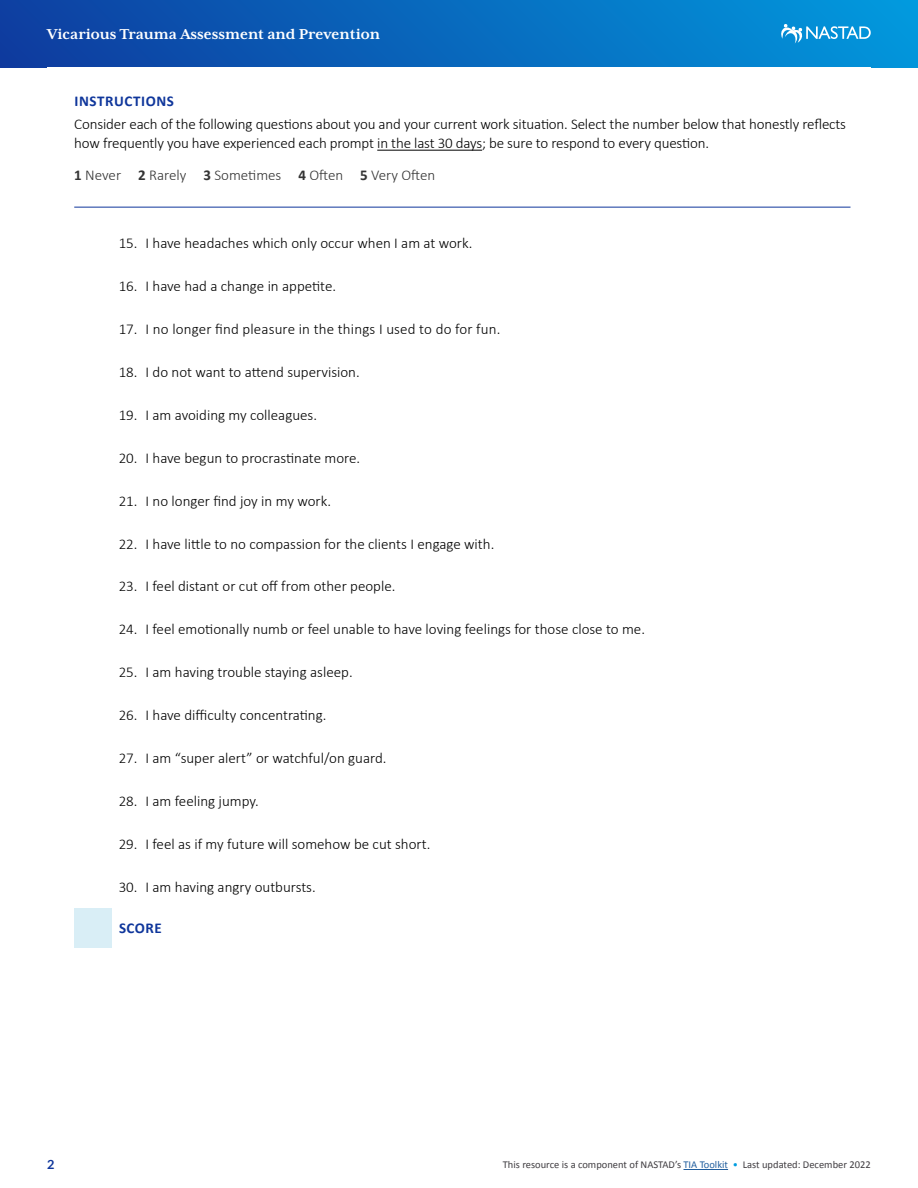
<style>
.page{position:relative;width:918px;height:1188px;background:#fff}
.page>*{position:absolute;margin:0;border:0;box-sizing:border-box;transform-origin:0 0}
.t1{font:700 16.5px "Mrs Eaves XL Serif OT";color:#fff}
.t2{font:300 15px/19.5px "Calibri";color:#000}
.t3{font:300 15px "Calibri";color:#343434}
.t4{font:700 15px "Calibri";letter-spacing:.04em;color:#0f369b}
.t5{font:700 12.75px "Lato";color:#0f369b}
.t6{font:10.5px "Calibri";color:#403d41}
.s1{font-weight:700}
.s2{color:#215e9e}
.s3{color:#019de0}
</style>
<div class="page">
<div style="left:0;top:0;width:918px;height:68px;background:linear-gradient(to right,#0e3c9f,#0298dc)"></div>
<hr style="left:684px;top:1169px;width:44px;height:1px;background:#215e9e">
<svg style="left:781px;top:24px;width:90px;height:20px"></svg>
<div style="left:74px;top:908px;width:38px;height:40px;background:#d9eef6"></div>
<hr style="left:377px;top:150px;width:105px;height:1px;background:#000">
<hr style="left:74px;top:207px;width:776px;height:1px;background:#0f369b">
<p class="t1" style="left:47px;top:25px;width:334px">Vicarious Trauma Assessment and Prevention</p>
<p class="t4" style="left:75px;top:90px;width:101px">INSTRUCTIONS</p>
<p class="t2" style="left:74px;top:114px;width:773px">Consider each of the following questions about you and your current work situation. Select the number below that honestly reflects how frequently you have experienced each prompt in the last 30 days; be sure to respond to every question.</p>
<p class="t3" style="left:74px;top:165px;width:363px"><span class="s1">1</span> Never <span class="s1">2</span> Rarely <span class="s1">3</span> Sometimes <span class="s1">4</span> Often <span class="s1">5</span> Very Often</p>
<p class="t2" style="left:119px;top:233px;width:20px">15.</p>
<p class="t2" style="left:146px;top:233px;width:328px">I have headaches which only occur when I am at work.</p>
<p class="t2" style="left:119px;top:276px;width:20px">16.</p>
<p class="t2" style="left:146px;top:276px;width:192px">I have had a change in appetite.</p>
<p class="t2" style="left:119px;top:319px;width:20px">17.</p>
<p class="t2" style="left:146px;top:319px;width:356px">I no longer find pleasure in the things I used to do for fun.</p>
<p class="t2" style="left:119px;top:362px;width:20px">18.</p>
<p class="t2" style="left:146px;top:362px;width:216px">I do not want to attend supervision.</p>
<p class="t2" style="left:119px;top:405px;width:20px">19.</p>
<p class="t2" style="left:146px;top:405px;width:173px">I am avoiding my colleagues.</p>
<p class="t2" style="left:119px;top:448px;width:20px">20.</p>
<p class="t2" style="left:146px;top:448px;width:216px">I have begun to procrastinate more.</p>
<p class="t2" style="left:119px;top:491px;width:20px">21.</p>
<p class="t2" style="left:146px;top:491px;width:187px">I no longer find joy in my work.</p>
<p class="t2" style="left:119px;top:534px;width:20px">22.</p>
<p class="t2" style="left:146px;top:534px;width:350px">I have little to no compassion for the clients I engage with.</p>
<p class="t2" style="left:119px;top:577px;width:20px">23.</p>
<p class="t2" style="left:146px;top:577px;width:251px">I feel distant or cut off from other people.</p>
<p class="t2" style="left:119px;top:620px;width:20px">24.</p>
<p class="t2" style="left:146px;top:620px;width:501px">I feel emotionally numb or feel unable to have loving feelings for those close to me.</p>
<p class="t2" style="left:119px;top:662px;width:20px">25.</p>
<p class="t2" style="left:146px;top:662px;width:209px">I am having trouble staying asleep.</p>
<p class="t2" style="left:119px;top:705px;width:20px">26.</p>
<p class="t2" style="left:146px;top:705px;width:182px">I have difficulty concentrating.</p>
<p class="t2" style="left:119px;top:748px;width:20px">27.</p>
<p class="t2" style="left:146px;top:748px;width:243px">I am “super alert” or watchful/on guard.</p>
<p class="t2" style="left:119px;top:791px;width:20px">28.</p>
<p class="t2" style="left:146px;top:791px;width:115px">I am feeling jumpy.</p>
<p class="t2" style="left:119px;top:834px;width:20px">29.</p>
<p class="t2" style="left:146px;top:834px;width:286px">I feel as if my future will somehow be cut short.</p>
<p class="t2" style="left:119px;top:877px;width:20px">30.</p>
<p class="t2" style="left:146px;top:877px;width:172px">I am having angry outbursts.</p>
<p class="t4" style="left:119px;top:918px;width:44px">SCORE</p>
<p class="t5" style="left:47px;top:1155px;width:9px">2</p>
<p class="t6" style="left:503px;top:1158px;width:369px">This resource is a component of NASTAD’s <span class="s2">TIA Toolkit</span> <span class="s3">•</span> Last updated: December 2022</p>
</div>
